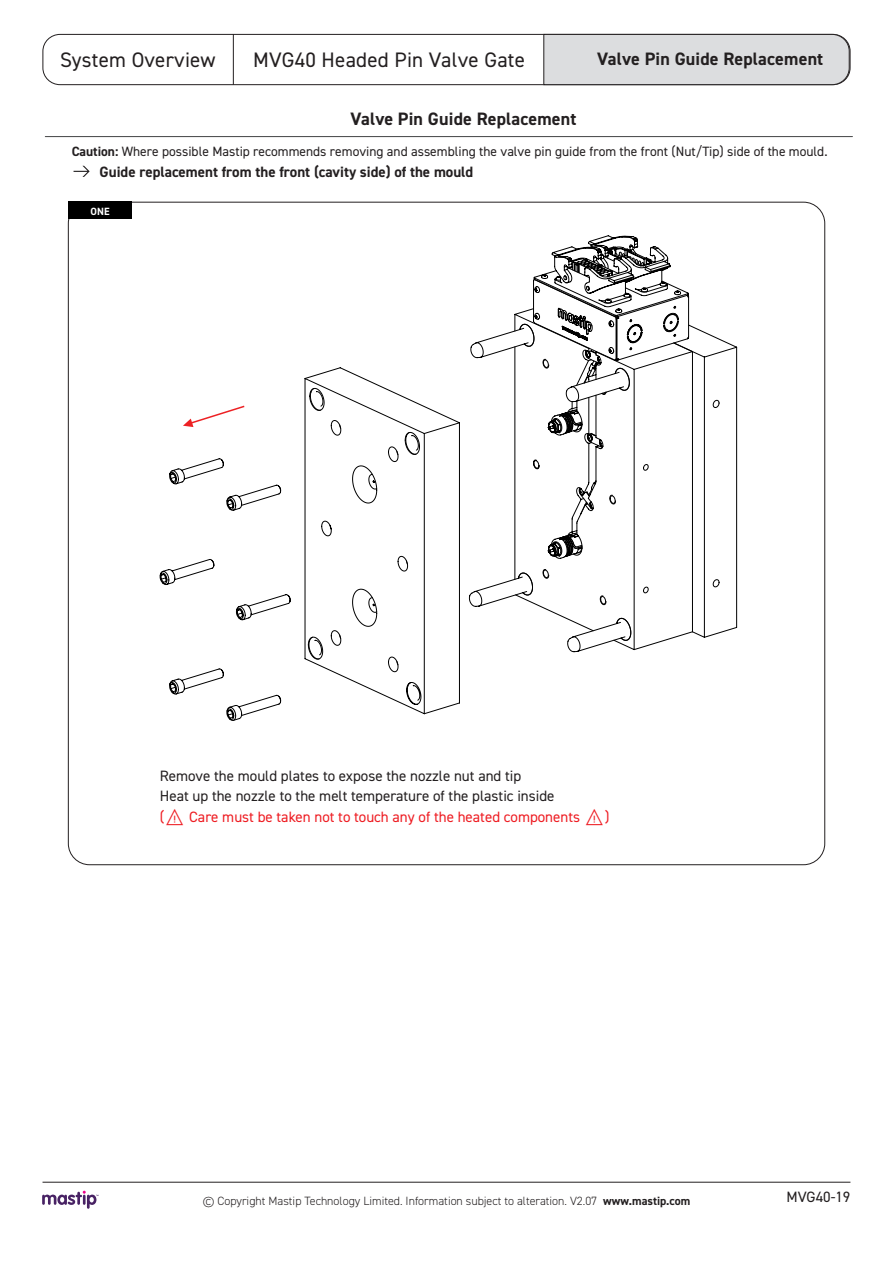
<style>
.page{position:relative;width:893px;height:1263px;background:#fff}
.page>*{position:absolute;margin:0;border:0;box-sizing:border-box;transform-origin:0 0}
.t1{font:21px "DIN2014";letter-spacing:.01em;color:#231f20}
.Heading3{font:700 18px "DIN2014";letter-spacing:.01em;color:#231f20}
.Footnote{font:15px "DIN2014";color:#231f20}
.Footnote-2{font:15px "DIN2014";color:#ee1d23}
.t2{font:700 15px "DIN2014";color:#231f20}
.Note{font:13.5px "DIN2014";color:#231f20}
.t3{font:300 12px "DIN2014";color:#231f20}
.Body{font:700 10.5px "DIN2014";color:#fff}
.s1{font-weight:700}
</style>
<div class="page">
<hr style="left:43px;top:1182px;width:807px;height:1px;background:#231f20">
<div style="left:43px;top:34px;width:807px;height:51px;border:1px solid #231f20;border-radius:17px"></div>
<div style="left:543px;top:34px;width:307px;height:51px;background:#dcdddf"></div>
<hr style="left:233px;top:34px;width:1px;height:51px;background:#231f20">
<svg style="left:42px;top:1191px;width:56px;height:18px"></svg>
<svg style="left:170px;top:458px;width:57px;height:236px"></svg>
<svg style="left:227px;top:236px;width:411px;height:484px"></svg>
<svg style="left:471px;top:252px;width:81px;height:304px"></svg>
<svg style="left:552px;top:246px;width:185px;height:391px"></svg>
<svg style="left:183px;top:406px;width:61px;height:21px"></svg>
<div style="left:68px;top:202px;width:64px;height:17px;background:#000"></div>
<hr style="left:45px;top:136px;width:807px;height:1px;background:#434445">
<svg style="left:74px;top:166px;width:16px;height:11px"></svg>
<h1 class="t1" style="left:60px;top:47px;width:157px">System Overview</h1>
<h1 class="t1" style="left:253px;top:47px;width:273px">MVG40 Headed Pin Valve Gate</h1>
<p class="Heading3" style="left:597px;top:47px;width:228px">Valve Pin Guide Replacement</p>
<p class="Heading3" style="left:350px;top:106px;width:228px">Valve Pin Guide Replacement</p>
<p class="Note" style="left:72px;top:143px;width:757px"><span class="s1">Caution:</span> Where possible Mastip recommends removing and assembling the valve pin guide from the front (Nut/Tip) side of the mould.</p>
<p class="t2" style="left:100px;top:162px;width:375px">Guide replacement from the front (cavity side) of the mould</p>
<p class="Body" style="left:91px;top:204px;width:21px">ONE</p>
<p class="Footnote" style="left:160px;top:766px;width:363px">Remove the mould plates to expose the nozzle nut and tip</p>
<p class="Footnote" style="left:160px;top:787px;width:396px">Heat up the nozzle to the melt temperature of the plastic inside</p>
<p class="Footnote-2" style="left:160px;top:808px;width:451px">(⚠ Care must be taken not to touch any of the heated components ⚠)</p>
<p class="t3" style="left:203px;top:1193px;width:489px">© Copyright Mastip Technology Limited. Information subject to alteration. V2.07 <span class="s1">www.mastip.com</span></p>
<p class="Footnote" style="left:786px;top:1188px;width:65px">MVG40-19</p>
</div>
